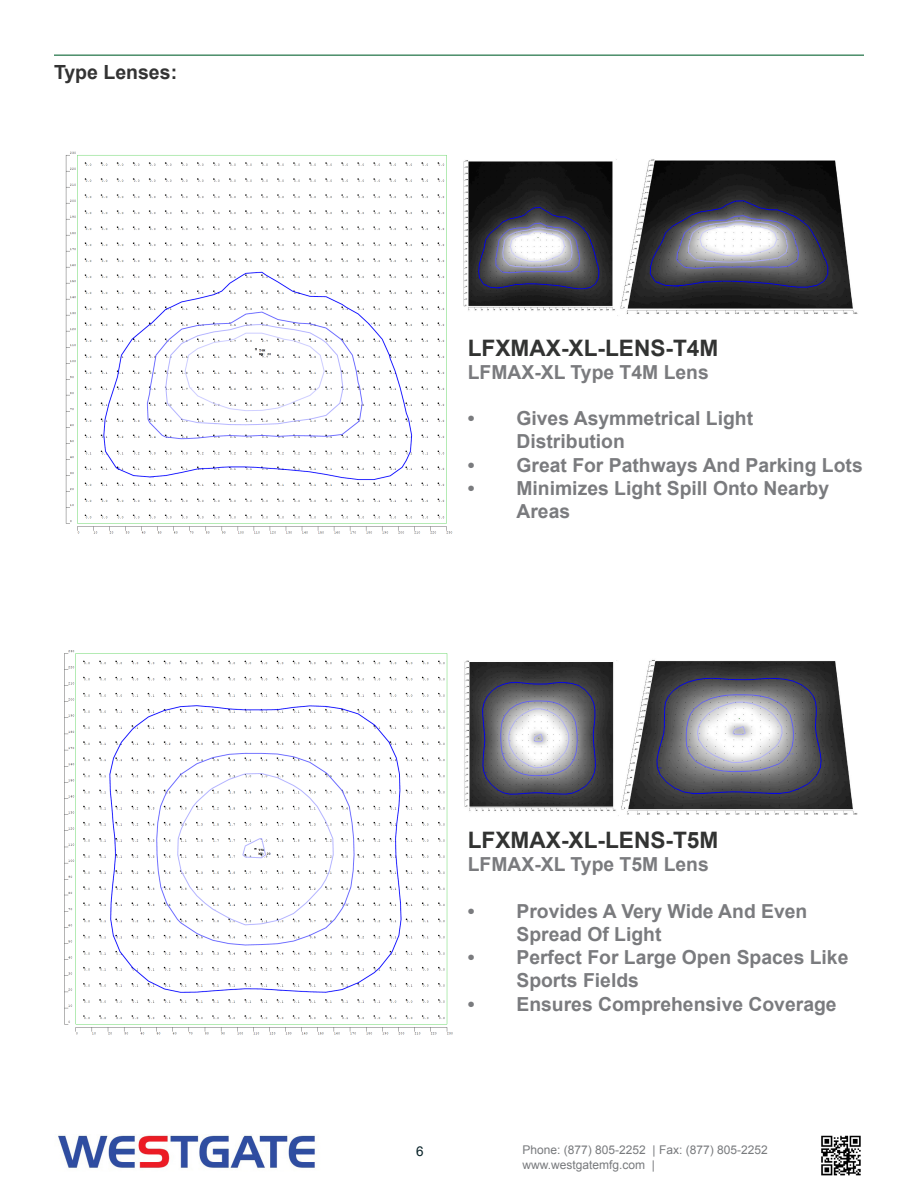
<style>
.page{position:relative;width:918px;height:1188px;background:#fff}
.page>*{position:absolute;margin:0;border:0;box-sizing:border-box;transform-origin:0 0}
.CONTENT_TEXT10{font:700 22.65px "Arial";color:#323332}
.t1{font:700 19.5px "Arial";color:#333}
.CONTENT_TEXT10-2{font:700 19.35px/23.2px "Arial";color:#7a7b7e}
.t2{font:13.5px "Arial";color:#072127}
.t3{font:12px "Arial";color:#787a7d}
</style>
<div class="page">
<hr style="left:54px;top:55px;width:810px;height:1px;background:#0d6736">
<img style="left:58px;top:1135px;width:257px;height:34px">
<img style="left:821px;top:1135px;width:40px;height:41px">
<img style="left:65px;top:151px;width:388px;height:383px">
<img style="left:463px;top:159px;width:395px;height:157px">
<img style="left:64px;top:650px;width:389px;height:385px">
<img style="left:464px;top:660px;width:394px;height:156px">
<p class="t1" style="left:54px;top:59px;width:125px">Type Lenses:</p>
<p class="CONTENT_TEXT10" style="left:468px;top:333px;width:252px">LFXMAX-XL-LENS-T4M</p>
<p class="CONTENT_TEXT10-2" style="left:468px;top:361px;width:242px">LFMAX-XL Type T4M Lens</p>
<p class="CONTENT_TEXT10-2" style="left:516px;top:407px;width:238px;text-indent:-49px">• Gives Asymmetrical Light<br>Distribution</p>
<p class="CONTENT_TEXT10-2" style="left:468px;top:454px;width:396px">• Great For Pathways And Parking Lots</p>
<p class="CONTENT_TEXT10-2" style="left:516px;top:477px;width:314px;text-indent:-49px">• Minimizes Light Spill Onto Nearby<br>Areas</p>
<p class="CONTENT_TEXT10" style="left:468px;top:825px;width:252px">LFXMAX-XL-LENS-T5M</p>
<p class="CONTENT_TEXT10-2" style="left:468px;top:854px;width:242px">LFMAX-XL Type T5M Lens</p>
<p class="CONTENT_TEXT10-2" style="left:516px;top:900px;width:293px;text-indent:-49px">• Provides A Very Wide And Even<br>Spread Of Light</p>
<p class="CONTENT_TEXT10-2" style="left:516px;top:946px;width:334px;text-indent:-49px">• Perfect For Large Open Spaces Like<br>Sports Fields</p>
<p class="CONTENT_TEXT10-2" style="left:468px;top:993px;width:370px">• Ensures Comprehensive Coverage</p>
<p class="t2" style="left:416px;top:1142px;width:9px">6</p>
<p class="t3" style="left:522px;top:1142px;width:247px">Phone: (877) 805-2252 | Fax: (877) 805-2252</p>
<p class="t3" style="left:522px;top:1157px;width:134px">www.westgatemfg.com |</p>
</div>
